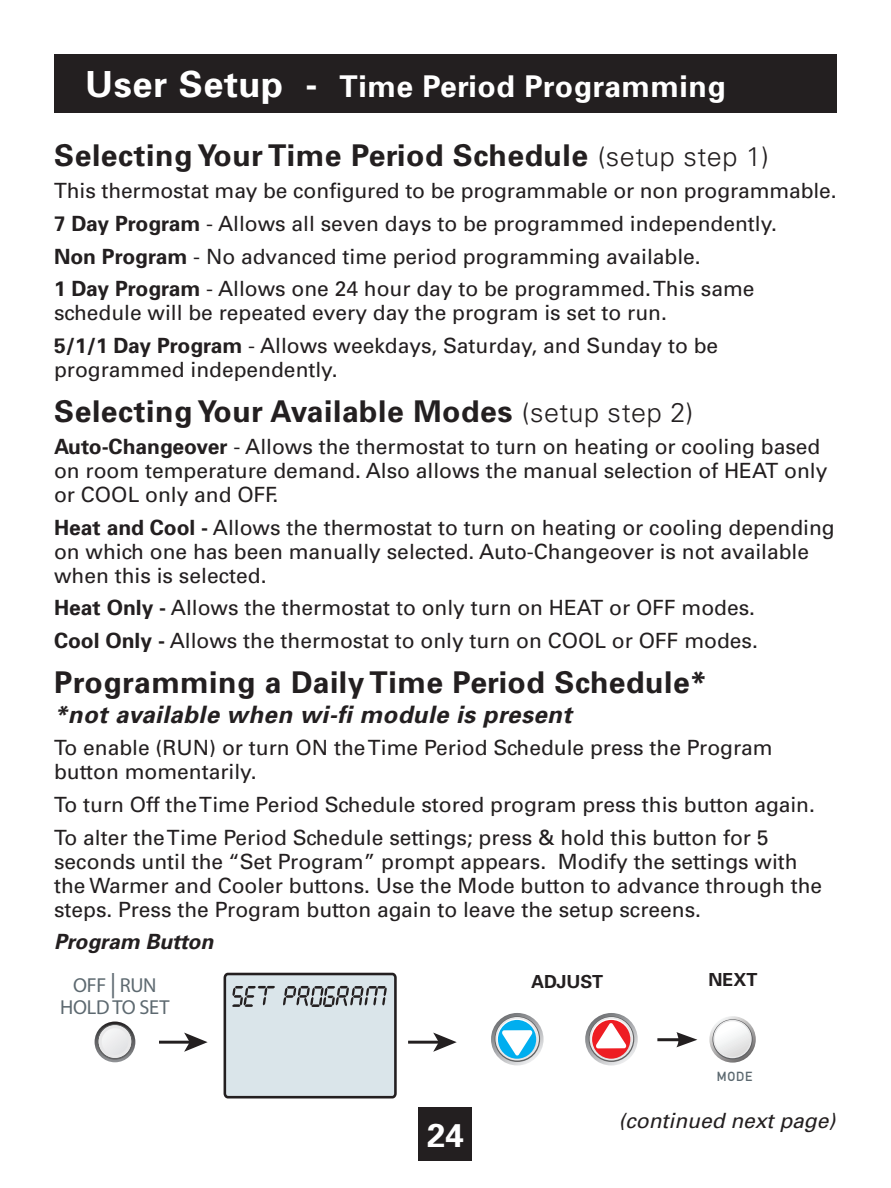
<style>
.page{position:relative;width:891px;height:1188px;background:#fff}
.page>*{position:absolute;margin:0;border:0;box-sizing:border-box;transform-origin:0 0}
.t1{font:700 33px "Univers";color:#fff}
.t2{font:700 30px "Univers";letter-spacing:.02em;color:#231f20}
.t3{font:700 30px "Univers";letter-spacing:.02em;color:#fff}
.t4{font:italic 700 24px "Univers";letter-spacing:.02em;color:#231f20}
.t5{font:21px/24px "Univers";color:#231f20}
.t6{font:italic 21px "Univers";color:#231f20}
.t7{font:italic 700 21px "Univers";color:#231f20}
.t8{font:20.4px "DIN Mittelschrift";letter-spacing:-.015em;color:#5d6970}
.t9{font:700 18px "Univers";color:#231f20}
.t10{font:12.9px "DIN Mittelschrift";color:#5c6970}
.s1{font-size:36px}
.s2{font-weight:300;font-size:27px}
.s3{font-weight:700}
.s4{font-size:25.2px}
</style>
<div class="page">
<div style="left:54px;top:54px;width:783px;height:58px;background:#231f20"></div>
<div style="left:418px;top:1107px;width:54px;height:54px;background:#231f20"></div>
<svg style="left:709px;top:1016px;width:47px;height:47px"></svg>
<svg style="left:712px;top:1019px;width:41px;height:40px"></svg>
<svg style="left:714px;top:1021px;width:37px;height:37px"></svg>
<div style="left:713px;top:1020px;width:39px;height:38px;border:1px solid #e8e8e9;border-radius:50%"></div>
<div style="left:225px;top:974px;width:170px;height:123px;background:#dae5ea;border-radius:3px"></div>
<div style="left:224px;top:973px;width:173px;height:126px;border:3px solid #231f20;border-radius:3px"></div>
<svg style="left:283px;top:986px;width:104px;height:21px"></svg>
<svg style="left:232px;top:986px;width:43px;height:21px"></svg>
<svg style="left:95px;top:1022px;width:40px;height:40px"></svg>
<svg style="left:97px;top:1024px;width:36px;height:36px"></svg>
<div style="left:99px;top:1025px;width:32px;height:33px;background:#e8e8e9;border-radius:50%"></div>
<div style="left:100px;top:1027px;width:30px;height:29px;background:#ebebed;border-radius:15px"></div>
<div style="left:99px;top:1025px;width:32px;height:33px;border:3px solid #e8e8e9;border-radius:50%"></div>
<hr style="left:159px;top:1041px;width:32px;height:3px;background:#231f20">
<svg style="left:184px;top:1033px;width:24px;height:19px"></svg>
<hr style="left:408px;top:1041px;width:32px;height:3px;background:#231f20">
<svg style="left:433px;top:1033px;width:24px;height:19px"></svg>
<hr style="left:657px;top:1038px;width:24px;height:3px;background:#231f20">
<svg style="left:676px;top:1032px;width:21px;height:15px"></svg>
<svg style="left:585px;top:1013px;width:53px;height:53px"></svg>
<svg style="left:589px;top:1016px;width:45px;height:46px"></svg>
<svg style="left:590px;top:1018px;width:42px;height:42px"></svg>
<div style="left:590px;top:1017px;width:43px;height:44px;border:2px solid #e8e8e9;border-radius:50%"></div>
<div style="left:592px;top:1020px;width:38px;height:39px;background:#ee1d23;border-radius:50%"></div>
<svg style="left:596px;top:1023px;width:30px;height:25px"></svg>
<svg style="left:491px;top:1013px;width:53px;height:52px"></svg>
<svg style="left:495px;top:1016px;width:45px;height:46px"></svg>
<svg style="left:496px;top:1018px;width:42px;height:42px"></svg>
<div style="left:495px;top:1017px;width:44px;height:44px;border:2px solid #e8e8e9;border-radius:50%"></div>
<div style="left:498px;top:1020px;width:38px;height:39px;background:#00aeef;border-radius:50%"></div>
<svg style="left:502px;top:1030px;width:30px;height:26px"></svg>
<h2 class="t3" style="left:85px;top:69px;width:642px"><span class="s1">User Setup -</span> Time Period Programming</h2>
<h2 class="t2" style="left:54px;top:137px;width:717px">Selecting Your Time Period Schedule <span class="s2">(setup step 1)</span></h2>
<p class="t5" style="left:54px;top:175px;width:784px;line-height:32.7px">This thermostat may be configured to be programmable or non programmable.<br><span class="s3">7 Day Program</span> - Allows all seven days to be programmed independently.<br><span class="s3">Non Program</span> - No advanced time period programming available.<br><span class="s3">1 Day Program</span> - Allows one 24 hour day to be programmed. This same</p>
<p class="t5" style="left:54px;top:297px;width:666px;line-height:32.7px">schedule will be repeated every day the program is set to run.<br><span class="s3">5/1/1 Day Program</span> - Allows weekdays, Saturday, and Sunday to be</p>
<p class="t5" style="left:54px;top:358px;width:285px">programmed independently.</p>
<h2 class="t2" style="left:54px;top:393px;width:641px">Selecting Your Available Modes <span class="s2">(setup step 2)</span></h2>
<p class="t5" style="left:54px;top:435px;width:775px"><span class="s3">Auto-Changeover</span> - Allows the thermostat to turn on heating or cooling based on room temperature demand. Also allows the manual selection of HEAT only or COOL only and OFF.</p>
<p class="t5" style="left:54px;top:516px;width:782px"><span class="s3">Heat and Cool -</span> Allows the thermostat to turn on heating or cooling depending on which one has been manually selected. Auto-Changeover is not available when this is selected.</p>
<p class="t5" style="left:54px;top:592px;width:705px;line-height:32.7px"><span class="s3">Heat Only -</span> Allows the thermostat to only turn on HEAT or OFF modes.<br><span class="s3">Cool Only -</span> Allows the thermostat to only turn on COOL or OFF modes.</p>
<h2 class="t2" style="left:54px;top:664px;width:654px">Programming a Daily Time Period Schedule*</h2>
<p class="t4" style="left:54px;top:700px;width:519px">*not available when wi-fi module is present</p>
<p class="t5" style="left:54px;top:736px;width:720px">To enable (RUN) or turn ON the Time Period Schedule press the Program button momentarily.</p>
<p class="t5" style="left:54px;top:788px;width:762px;line-height:32.7px">To turn Off the Time Period Schedule stored program press this button again.<br>To alter the Time Period Schedule settings; press &amp; hold this button for 5</p>
<p class="t5" style="left:54px;top:849px;width:770px">seconds until the “Set Program” prompt appears. Modify the settings with the Warmer and Cooler buttons. Use the Mode button to advance through the steps. Press the Program button again to leave the setup screens.</p>
<p class="t7" style="left:54px;top:929px;width:161px">Program Button</p>
<p class="t8" style="left:73px;top:974px;width:85px">OFF <span class="s4">|</span> RUN</p>
<p class="t9" style="left:531px;top:971px;width:74px">ADJUST</p>
<p class="t9" style="left:708px;top:968px;width:50px">NEXT</p>
<p class="t8" style="left:60px;top:996px;width:111px">HOLD TO SET</p>
<h1 class="t1" style="left:427px;top:1115px;width:38px">24</h1>
<p class="t10" style="left:717px;top:1069px;width:37px">MODE</p>
<p class="t6" style="left:618px;top:1108px;width:219px">(continued next page)</p>
</div>
